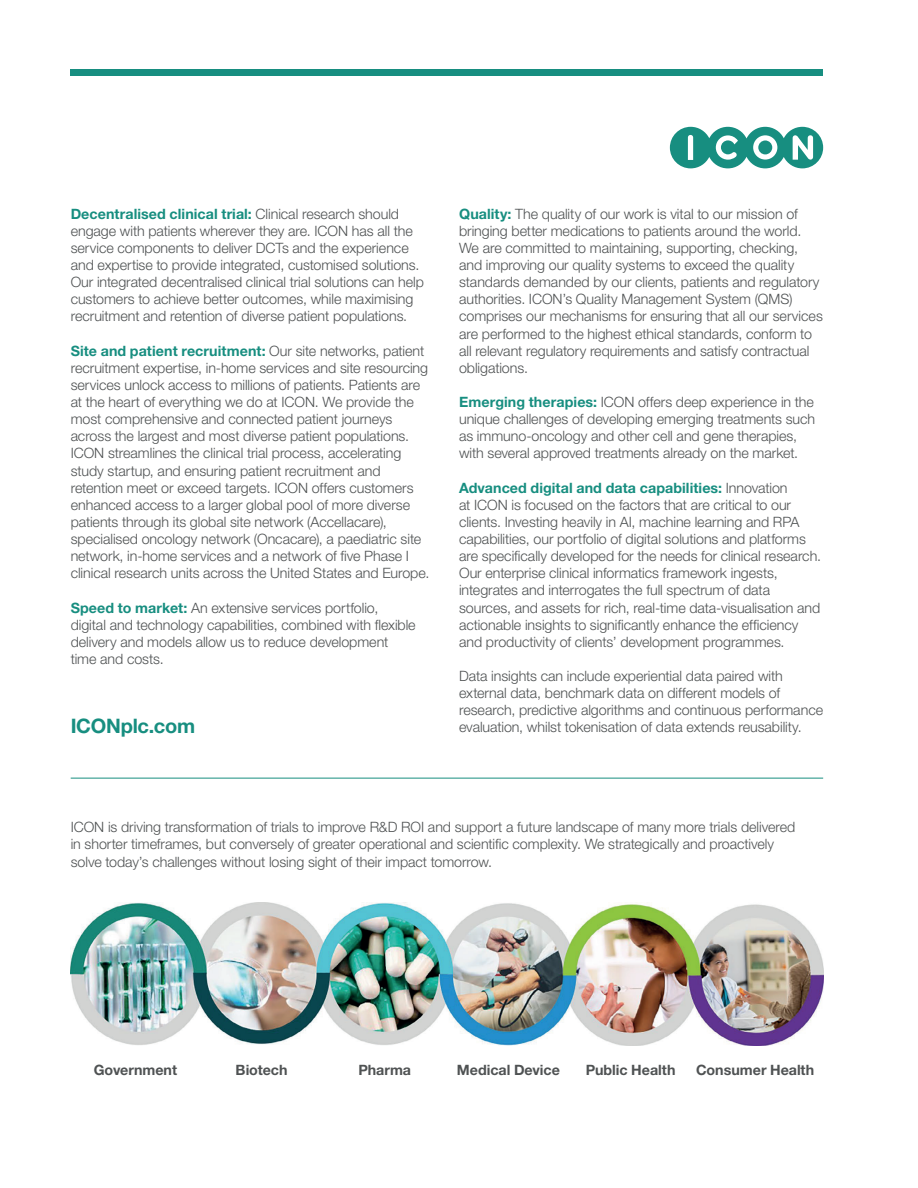
<style>
.page{position:relative;width:918px;height:1188px;background:#fff}
.page>*{position:absolute;margin:0;border:0;box-sizing:border-box;transform-origin:0 0}
.t1{font:700 19.95px "Helvetica Neue LT Std";letter-spacing:-.01em;color:#178e80}
.t2{font:300 14.25px/17.1px "Helvetica Neue LT Std";letter-spacing:-.005em;color:#4f5253}
.t3{font:700 14.25px "Helvetica Neue LT Std";color:#4f5253}
.s1{font-weight:700;color:#178e80}
</style>
<div class="page">
<div style="left:71px;top:69px;width:752px;height:7px;background:#178e80"></div>
<img style="left:71px;top:902px;width:752px;height:144px">
<hr style="left:71px;top:778px;width:752px;height:1px;background:#178e80">
<svg style="left:670px;top:127px;width:153px;height:41px"></svg>
<p class="t2" style="left:71px;top:205px;width:355px"><span class="s1">Decentralised clinical trial:</span> Clinical research should engage with patients wherever they are. ICON has all the service components to deliver DCTs and the experience and expertise to provide integrated, customised solutions.<br>Our integrated decentralised clinical trial solutions can help customers to achieve better outcomes, while maximising recruitment and retention of diverse patient populations.</p>
<p class="t2" style="left:71px;top:342px;width:360px"><span class="s1">Site and patient recruitment:</span> Our site networks, patient recruitment expertise, in-home services and site resourcing services unlock access to millions of patients. Patients are at the heart of everything we do at ICON. We provide the most comprehensive and connected patient journeys across the largest and most diverse patient populations.<br>ICON streamlines the clinical trial process, accelerating study startup, and ensuring patient recruitment and retention meet or exceed targets. ICON offers customers enhanced access to a larger global pool of more diverse patients through its global site network (Accellacare), specialised oncology network (Oncacare), a paediatric site network, in-home services and a network of five Phase I clinical research units across the United States and Europe.</p>
<p class="t2" style="left:71px;top:599px;width:347px"><span class="s1">Speed to market:</span> An extensive services portfolio, digital and technology capabilities, combined with flexible delivery and models allow us to reduce development time and costs.</p>
<h1 class="t1" style="left:71px;top:713px;width:126px">ICONplc.com</h1>
<p class="t2" style="left:459px;top:205px;width:365px"><span class="s1">Quality:</span> The quality of our work is vital to our mission of bringing better medications to patients around the world.<br>We are committed to maintaining, supporting, checking, and improving our quality systems to exceed the quality standards demanded by our clients, patients and regulatory authorities. ICON’s Quality Management System (QMS) comprises our mechanisms for ensuring that all our services are performed to the highest ethical standards, conform to all relevant regulatory requirements and satisfy contractual obligations.</p>
<p class="t2" style="left:459px;top:393px;width:358px"><span class="s1">Emerging therapies:</span> ICON offers deep experience in the unique challenges of developing emerging treatments such as immuno-oncology and other cell and gene therapies, with several approved treatments already on the market.</p>
<p class="t2" style="left:459px;top:479px;width:363px"><span class="s1">Advanced digital and data capabilities:</span> Innovation<br>at ICON is focused on the factors that are critical to our clients. Investing heavily in AI, machine learning and RPA capabilities, our portfolio of digital solutions and platforms are specifically developed for the needs for clinical research.<br>Our enterprise clinical informatics framework ingests, integrates and interrogates the full spectrum of data sources, and assets for rich, real-time data-visualisation and actionable insights to significantly enhance the efficiency and productivity of clients’ development programmes.</p>
<p class="t2" style="left:459px;top:667px;width:366px">Data insights can include experiential data paired with external data, benchmark data on different models of research, predictive algorithms and continuous performance evaluation, whilst tokenisation of data extends reusability.</p>
<p class="t2" style="left:71px;top:818px;width:726px">ICON is driving transformation of trials to improve R&amp;D ROI and support a future landscape of many more trials delivered in shorter timeframes, but conversely of greater operational and scientific complexity. We strategically and proactively solve today’s challenges without losing sight of their impact tomorrow.</p>
<p class="t3" style="left:94px;top:1061px;width:85px">Government</p>
<p class="t3" style="left:236px;top:1061px;width:54px">Biotech</p>
<p class="t3" style="left:358px;top:1061px;width:54px">Pharma</p>
<p class="t3" style="left:457px;top:1061px;width:105px">Medical Device</p>
<p class="t3" style="left:586px;top:1061px;width:91px">Public Health</p>
<p class="t3" style="left:696px;top:1061px;width:120px">Consumer Health</p>
</div>
